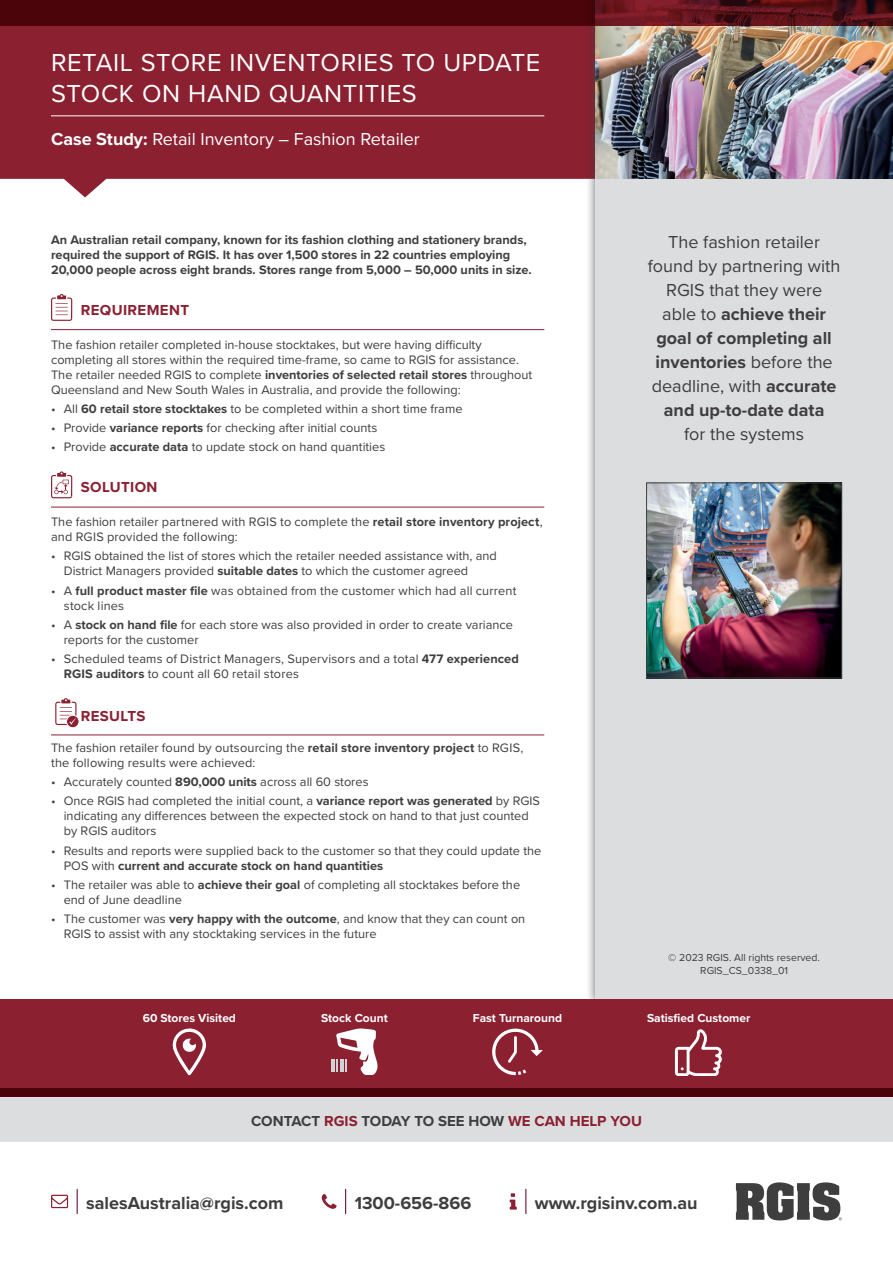
<style>
.page{position:relative;width:893px;height:1263px;background:#fff}
.page>*{position:absolute;margin:0;border:0;box-sizing:border-box;transform-origin:0 0}
.t1{font:25.5px/30.6px "Proxima Nova";letter-spacing:.025em;color:#fff}
.t2{font:18px/24px "Proxima Nova";color:#3e3e3f;text-align:center}
.t3{font:700 18px "Proxima Nova";color:#3e3e3f}
.t4{font:18px "Proxima Nova";color:#fff}
.t5{font:700 15px "Proxima Nova";color:#3e3e3f}
.t6{font:700 15px "Proxima Nova";letter-spacing:.025em;color:#8b2031}
.t7{font:12.75px/15px "Proxima Nova";color:#3e3e3f}
.t8{font:700 12.75px/15px "Proxima Nova";color:#3e3e3f}
.t9{font:700 12px "Proxima Nova";color:#fff}
.t10{font:10.5px/12.6px "Proxima Nova";color:#3e3e3f;text-align:center}
.s1{font-weight:700}
.s2{color:#8b2031}
</style>
<div class="page">
<svg style="left:525px;top:1189px;width:1px;height:24px"></svg>
<svg style="left:510px;top:1193px;width:7px;height:16px"></svg>
<svg style="left:77px;top:1189px;width:1px;height:24px"></svg>
<svg style="left:51px;top:1195px;width:17px;height:13px"></svg>
<svg style="left:345px;top:1189px;width:1px;height:24px"></svg>
<svg style="left:322px;top:1194px;width:15px;height:15px"></svg>
<svg style="left:736px;top:1182px;width:106px;height:38px"></svg>
<div style="left:0;top:1097px;width:893px;height:45px;background:#dcdddf"></div>
<svg style="left:0;top:26px;width:585px;height:171px;fill:#8b2031"></svg>
<div style="left:585px;top:0;width:308px;height:1010px;background:#3e3e3f;opacity:.75"></div>
<div style="left:595px;top:0;width:298px;height:1001px;background:#dcdddf"></div>
<hr style="left:51px;top:116px;width:493px;height:1px;background:#fff">
<div style="left:0;top:999px;width:893px;height:98px;background:#8b2031"></div>
<img style="left:595px;top:26px;width:298px;height:153px">
<hr style="left:51px;top:329px;width:493px;height:1px;background:#8b2031">
<hr style="left:51px;top:507px;width:493px;height:1px;background:#8b2031">
<hr style="left:51px;top:735px;width:493px;height:1px;background:#8b2031">
<svg style="left:51px;top:294px;width:22px;height:27px"></svg>
<svg style="left:51px;top:471px;width:22px;height:27px"></svg>
<svg style="left:55px;top:698px;width:24px;height:30px"></svg>
<svg style="left:0;top:0;width:893px;height:26px;fill:#4b0409"></svg>
<div style="left:0;top:1089px;width:893px;height:8px;background:#4b0409"></div>
<img style="left:648px;top:485px;width:192px;height:191px">
<div style="left:646px;top:483px;width:196px;height:195px;border:1px solid #3e3e3f"></div>
<svg style="left:331px;top:1028px;width:47px;height:47px"></svg>
<svg style="left:492px;top:1028px;width:51px;height:47px"></svg>
<svg style="left:675px;top:1029px;width:47px;height:46px"></svg>
<svg style="left:172px;top:1028px;width:34px;height:47px"></svg>
<h1 class="t1" style="left:51px;top:46px;width:491px">RETAIL STORE INVENTORIES TO UPDATE<br>STOCK ON HAND QUANTITIES</h1>
<h2 class="t4" style="left:51px;top:125px;width:370px"><span class="s1">Case Study:</span> Retail Inventory – Fashion Retailer</h2>
<p class="t8" style="left:51px;top:232px;width:482px">An Australian retail company, known for its fashion clothing and stationery brands, required the support of RGIS. It has over 1,500 stores in 22 countries employing<br>20,000 people across eight brands. Stores range from 5,000 – 50,000 units in size.</p>
<p class="t6" style="left:81px;top:299px;width:110px">REQUIREMENT</p>
<p class="t7" style="left:51px;top:336px;width:483px">The fashion retailer completed in-house stocktakes, but were having difficulty completing all stores within the required time-frame, so came to RGIS for assistance.<br>The retailer needed RGIS to complete <span class="s1">inventories of selected retail stores</span> throughout Queensland and New South Wales in Australia, and provide the following:</p>
<p class="t7" style="left:51px;top:401px;width:413px">• All <span class="s1">60 retail store stocktakes</span> to be completed within a short time frame</p>
<p class="t7" style="left:51px;top:420px;width:328px">• Provide <span class="s1">variance reports</span> for checking after initial counts</p>
<p class="t7" style="left:51px;top:439px;width:336px">• Provide <span class="s1">accurate data</span> to update stock on hand quantities</p>
<p class="t6" style="left:81px;top:476px;width:78px">SOLUTION</p>
<p class="t7" style="left:51px;top:514px;width:493px">The fashion retailer partnered with RGIS to complete the <span class="s1">retail store inventory project</span>, and RGIS provided the following:</p>
<p class="t7" style="left:64px;top:548px;width:435px;text-indent:-13px">• RGIS obtained the list of stores which the retailer needed assistance with, and<br>District Managers provided <span class="s1">suitable dates</span> to which the customer agreed</p>
<p class="t7" style="left:64px;top:582px;width:454px;text-indent:-13px">• A <span class="s1">full product master file</span> was obtained from the customer which had all current stock lines</p>
<p class="t7" style="left:64px;top:616px;width:451px;text-indent:-13px">• A <span class="s1">stock on hand file</span> for each store was also provided in order to create variance reports for the customer</p>
<p class="t7" style="left:64px;top:651px;width:457px;text-indent:-13px">• Scheduled teams of District Managers, Supervisors and a total <span class="s1">477 experienced<br>RGIS auditors</span> to count all 60 retail stores</p>
<p class="t6" style="left:81px;top:705px;width:66px">RESULTS</p>
<p class="t7" style="left:51px;top:739px;width:474px">The fashion retailer found by outsourcing the <span class="s1">retail store inventory project</span> to RGIS, the following results were achieved:</p>
<p class="t7" style="left:51px;top:774px;width:319px">• Accurately counted <span class="s1">890,000 units</span> across all 60 stores</p>
<p class="t7" style="left:64px;top:793px;width:478px;text-indent:-13px">• Once RGIS had completed the initial count, a <span class="s1">variance report was generated</span> by RGIS indicating any differences between the expected stock on hand to that just counted by RGIS auditors</p>
<p class="t7" style="left:64px;top:842px;width:479px;text-indent:-13px">• Results and reports were supplied back to the customer so that they could update the<br>POS with <span class="s1">current and accurate stock on hand quantities</span></p>
<p class="t7" style="left:64px;top:876px;width:458px;text-indent:-13px">• The retailer was able to <span class="s1">achieve their goal</span> of completing all stocktakes before the end of June deadline</p>
<p class="t7" style="left:64px;top:911px;width:463px;text-indent:-13px">• The customer was <span class="s1">very happy with the outcome</span>, and know that they can count on<br>RGIS to assist with any stocktaking services in the future</p>
<h2 class="t2" style="left:648px;top:229px;width:194px">The fashion retailer found by partnering with<br>RGIS that they were able to <span class="s1">achieve their goal of completing all inventories</span> before the deadline, with <span class="s1">accurate and up-to-date data</span></h2>
<h2 class="t2" style="left:684px;top:421px;width:121px">for the systems</h2>
<p class="t10" style="left:668px;top:951px;width:153px">© 2023 RGIS. All rights reserved.<br>RGIS_CS_0338_01</p>
<p class="t9" style="left:143px;top:1009px;width:95px">60 Stores Visited</p>
<p class="t9" style="left:321px;top:1009px;width:68px">Stock Count</p>
<p class="t9" style="left:473px;top:1009px;width:91px">Fast Turnaround</p>
<p class="t9" style="left:647px;top:1009px;width:105px">Satisfied Customer</p>
<p class="t5" style="left:251px;top:1110px;width:392px">CONTACT <span class="s2">RGIS</span> TODAY TO SEE HOW <span class="s2">WE CAN HELP YOU</span></p>
<h2 class="t3" style="left:86px;top:1189px;width:199px">salesAustralia@rgis.com</h2>
<h2 class="t3" style="left:355px;top:1189px;width:118px">1300-656-866</h2>
<h2 class="t3" style="left:535px;top:1189px;width:164px">www.rgisinv.com.au</h2>
</div>
